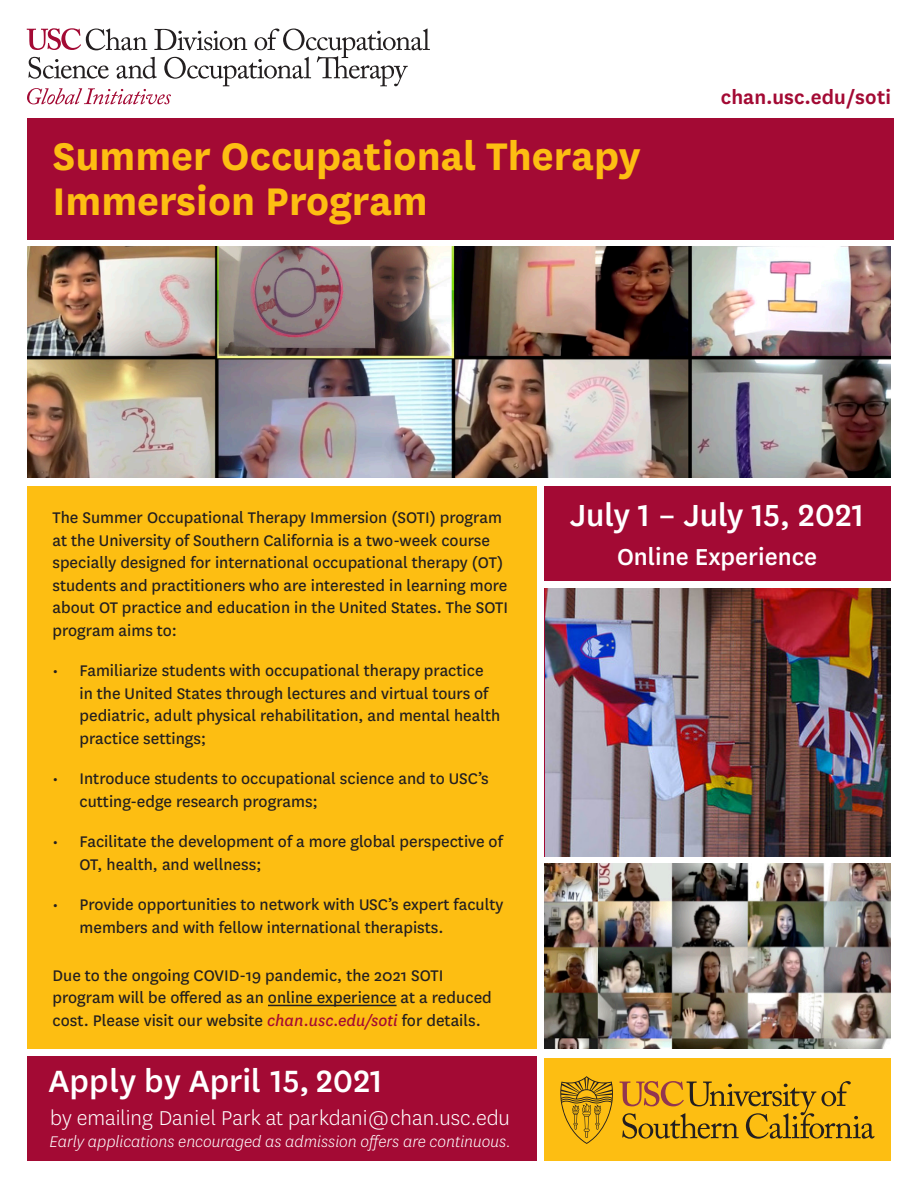
<style>
.page{position:relative;width:918px;height:1188px;background:#fff}
.page>*{position:absolute;margin:0;border:0;box-sizing:border-box;transform-origin:0 0}
.t1{font:700 45px "National";color:#fdbe12}
.t2{font:500 36px "National";color:#fff}
.t3{font:500 35.7px "National";color:#fff}
.t4{font:500 27px "National";color:#fff}
.t5{font:300 23.4px "National";color:#fff}
.t6{font:600 22.5px "National";color:#a30a34}
.t7{font:18px/22.5px "National";color:#231f20}
.t8{font:italic 300 18px "National";color:#fff}
.s1{font-style:italic;color:#a30a34}
</style>
<div class="page">
<div style="left:27px;top:119px;width:866px;height:121px;background:#a30a34"></div>
<img style="left:27px;top:246px;width:864px;height:231px">
<img style="left:545px;top:864px;width:346px;height:184px">
<img style="left:545px;top:588px;width:346px;height:268px">
<div style="left:27px;top:1056px;width:510px;height:105px;background:#a30a34"></div>
<div style="left:545px;top:1058px;width:346px;height:103px;background:#fdbe12"></div>
<svg style="left:620px;top:1081px;width:255px;height:58px"></svg>
<svg style="left:560px;top:1076px;width:53px;height:68px"></svg>
<div style="left:27px;top:486px;width:510px;height:562px;background:#fdbe12"></div>
<div style="left:545px;top:486px;width:346px;height:95px;background:#a30a34"></div>
<svg style="left:27px;top:28px;width:403px;height:76px"></svg>
<hr style="left:268px;top:1005px;width:129px;height:1px;background:#231f20">
<p class="t1" style="left:52px;top:125px;width:590px">Summer Occupational Therapy</p>
<p class="t1" style="left:52px;top:170px;width:377px">Immersion Program</p>
<p class="t6" style="left:721px;top:81px;width:172px">chan.usc.edu/soti</p>
<p class="t7" style="left:52px;top:506px;width:457px">The Summer Occupational Therapy Immersion (SOTI) program at the University of Southern California is a two-week course specially designed for international occupational therapy (OT) students and practitioners who are interested in learning more about OT practice and education in the United States. The SOTI program aims to:</p>
<p class="t7" style="left:80px;top:659px;width:422px;text-indent:-27px">• Familiarize students with occupational therapy practice in the United States through lectures and virtual tours of pediatric, adult physical rehabilitation, and mental health practice settings;</p>
<p class="t7" style="left:80px;top:767px;width:411px;text-indent:-27px">• Introduce students to occupational science and to USC’s cutting-edge research programs;</p>
<p class="t7" style="left:80px;top:830px;width:425px;text-indent:-27px">• Facilitate the development of a more global perspective of<br>OT, health, and wellness;</p>
<p class="t7" style="left:80px;top:893px;width:425px;text-indent:-27px">• Provide opportunities to network with USC’s expert faculty members and with fellow international therapists.</p>
<p class="t7" style="left:52px;top:963px;width:392px">Due to the ongoing COVID-19 pandemic, the 2021 SOTI</p>
<p class="t7" style="left:52px;top:986px;width:441px">program will be offered as an online experience at a reduced cost. Please visit our website <span class="s1">chan.usc.edu/soti</span> for details.</p>
<p class="t2" style="left:49px;top:1056px;width:335px">Apply by April 15, 2021</p>
<p class="t5" style="left:50px;top:1103px;width:461px">by emailing Daniel Park at parkdani@chan.usc.edu</p>
<p class="t8" style="left:50px;top:1131px;width:463px">Early applications encouraged as admission offers are continuous.</p>
<p class="t3" style="left:570px;top:491px;width:295px">July 1 – July 15, 2021</p>
<p class="t4" style="left:617px;top:538px;width:202px">Online Experience</p>
</div>
